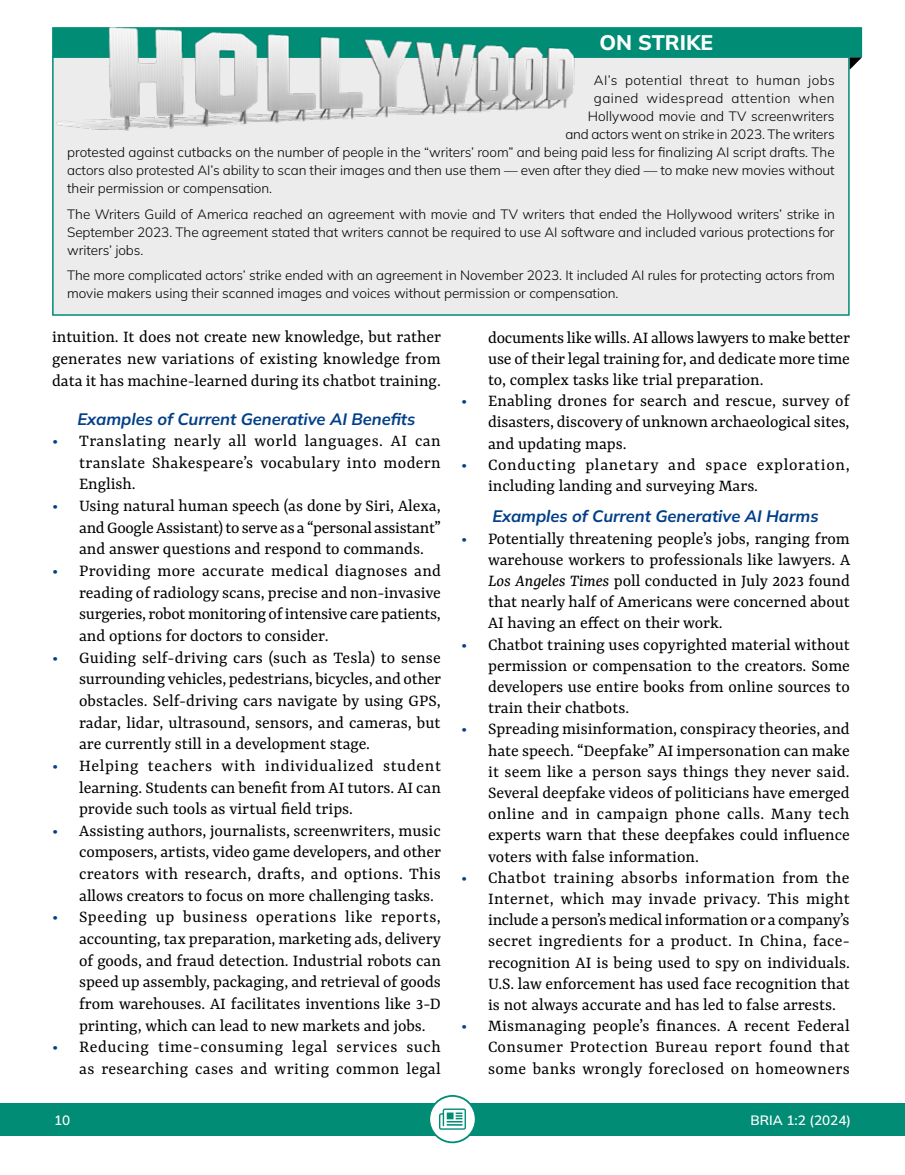
<style>
.page{position:relative;width:905px;height:1175px;background:#fff}
.page>*{position:absolute;margin:0;border:0;box-sizing:border-box;transform-origin:0 0}
.t1{font:800 21px "Mulish";color:#fff}
.t2{font:18px/21.1px "Yrsa";letter-spacing:-.005em;color:#000;text-align:justify}
.t3{font:18px/21.6px "Yrsa";letter-spacing:.025em;color:#000;text-align:right}
.t4{font:18px/21.1px "Yrsa";letter-spacing:.035em;color:#000}
.t5{font:italic 700 16.5px "Mulish";letter-spacing:-.005em;color:#023f88}
.t6{font:300 13.5px/18px "Mulish";letter-spacing:-.005em;color:#000;text-align:justify}
.t7{font:300 13.5px "Mulish";letter-spacing:.03em;color:#000}
.t8{font:300 13.5px "Mulish";letter-spacing:.035em;color:#000}
.t9{font:600 13.5px "Mulish";color:#fff}
.s1{color:#023f88}
.s2{font-style:italic}
</style>
<div class="page">
<div style="left:0;top:1102px;width:904px;height:33px;background:#008c75"></div>
<div style="left:53px;top:57px;width:795px;height:258px;background:#ececed"></div>
<div style="left:52px;top:56px;width:797px;height:260px;border:2px solid #008c75"></div>
<svg style="left:849px;top:57px;width:13px;height:13px"></svg>
<div style="left:53px;top:28px;width:808px;height:28px;background:#008c75"></div>
<div style="left:52px;top:27px;width:810px;height:30px;border:2px solid #008c75"></div>
<img style="left:54px;top:28px;width:527px;height:107px">
<div style="left:429px;top:1095px;width:46px;height:47px;background:#fff;border-radius:50%"></div>
<div style="left:428px;top:1095px;width:48px;height:48px;border:2px solid #008c75;border-radius:50%"></div>
<svg style="left:439px;top:1108px;width:27px;height:21px"></svg>
<p class="t1" style="left:599px;top:28px;width:115px">ON STRIKE</p>
<p class="t7" style="left:594px;top:71px;width:242px">AI’s potential threat to human jobs</p>
<p class="t8" style="left:594px;top:89px;width:242px">gained widespread attention when</p>
<p class="t6" style="left:588px;top:107px;width:248px">Hollywood movie and TV screenwriters</p>
<p class="t6" style="left:565px;top:125px;width:271px">and actors went on strike in 2023. The writers</p>
<p class="t6" style="left:67px;top:143px;width:769px">protested against cutbacks on the number of people in the “writers’ room” and being paid less for finalizing AI script drafts. The</p>
<p class="t6" style="left:67px;top:161px;width:769px">actors also protested AI’s ability to scan their images and then use them — even after they died — to make new movies without</p>
<p class="t6" style="left:67px;top:179px;width:206px">their permission or compensation.</p>
<p class="t6" style="left:67px;top:204px;width:769px">The Writers Guild of America reached an agreement with movie and TV writers that ended the Hollywood writers’ strike in September 2023. The agreement stated that writers cannot be required to use AI software and included various protections for writers’ jobs.</p>
<p class="t6" style="left:67px;top:266px;width:769px">The more complicated actors’ strike ended with an agreement in November 2023. It included AI rules for protecting actors from movie makers using their scanned images and voices without permission or compensation.</p>
<p class="t2" style="left:52px;top:325px;width:390px;line-height:21.6px">intuition. It does not create new knowledge, but rather generates new variations of existing knowledge from data it has machine-learned during its chatbot training.</p>
<p class="t5" style="left:78px;top:407px;width:339px">Examples of Current Generative AI Benefits</p>
<p class="t2" style="left:79px;top:429px;width:363px;line-height:21.6px;text-indent:-27px"><span class="s1">•</span> Translating nearly all world languages. AI can translate Shakespeare’s vocabulary into modern English.</p>
<p class="t2" style="left:79px;top:494px;width:363px;line-height:21.6px;text-indent:-27px"><span class="s1">•</span> Using natural human speech (as done by Siri, Alexa, and Google Assistant) to serve as a “personal assistant” and answer questions and respond to commands.</p>
<p class="t2" style="left:79px;top:559px;width:363px;line-height:21.6px;text-indent:-27px"><span class="s1">•</span> Providing more accurate medical diagnoses and reading of radiology scans, precise and non-invasive surgeries, robot monitoring of intensive care patients, and options for doctors to consider.</p>
<p class="t2" style="left:79px;top:645px;width:363px;line-height:21.6px;text-indent:-27px"><span class="s1">•</span> Guiding self-driving cars (such as Tesla) to sense surrounding vehicles, pedestrians, bicycles, and other obstacles. Self-driving cars navigate by using GPS, radar, lidar, ultrasound, sensors, and cameras, but are currently still in a development stage.</p>
<p class="t2" style="left:79px;top:753px;width:363px;line-height:21.6px;text-indent:-27px"><span class="s1">•</span> Helping teachers with individualized student learning. Students can benefit from AI tutors. AI can provide such tools as virtual field trips.</p>
<p class="t2" style="left:79px;top:818px;width:363px;line-height:21.6px;text-indent:-27px"><span class="s1">•</span> Assisting authors, journalists, screenwriters, music composers, artists, video game developers, and other creators with research, drafts, and options. This allows creators to focus on more challenging tasks.</p>
<p class="t2" style="left:79px;top:905px;width:363px;line-height:21.6px;text-indent:-27px"><span class="s1">•</span> Speeding up business operations like reports, accounting, tax preparation, marketing ads, delivery of goods, and fraud detection. Industrial robots can speed up assembly, packaging, and retrieval of goods from warehouses. AI facilitates inventions like 3-D printing, which can lead to new markets and jobs.</p>
<p class="t3" style="left:52px;top:1035px;width:390px"><span class="s1">•</span> Reducing time-consuming legal services such as researching cases and writing common legal</p>
<p class="t2" style="left:488px;top:325px;width:363px">documents like wills. AI allows lawyers to make better use of their legal training for, and dedicate more time to, complex tasks like trial preparation.</p>
<p class="t2" style="left:488px;top:389px;width:363px;text-indent:-27px"><span class="s1">•</span> Enabling drones for search and rescue, survey of disasters, discovery of unknown archaeological sites, and updating maps.</p>
<p class="t4" style="left:488px;top:453px;width:363px;text-indent:-27px"><span class="s1">•</span> Conducting planetary and space exploration, including landing and surveying Mars.</p>
<p class="t5" style="left:492px;top:505px;width:328px">Examples of Current Generative AI Harms</p>
<p class="t2" style="left:488px;top:526px;width:364px;text-indent:-27px"><span class="s1">•</span> Potentially threatening people’s jobs, ranging from warehouse workers to professionals like lawyers. A <span class="s2">Los Angeles Times</span> poll conducted in July 2023 found that nearly half of Americans were concerned about AI having an effect on their work.</p>
<p class="t2" style="left:488px;top:632px;width:363px;text-indent:-27px"><span class="s1">•</span> Chatbot training uses copyrighted material without permission or compensation to the creators. Some developers use entire books from online sources to train their chatbots.</p>
<p class="t2" style="left:488px;top:717px;width:363px;text-indent:-27px"><span class="s1">•</span> Spreading misinformation, conspiracy theories, and hate speech. “Deepfake” AI impersonation can make it seem like a person says things they never said.<br>Several deepfake videos of politicians have emerged online and in campaign phone calls. Many tech experts warn that these deepfakes could influence voters with false information.</p>
<p class="t2" style="left:488px;top:865px;width:363px;text-indent:-27px"><span class="s1">•</span> Chatbot training absorbs information from the Internet, which may invade privacy. This might include a person’s medical information or a company’s secret ingredients for a product. In China, face&shy;recognition AI is being used to spy on individuals.<br>U.S. law enforcement has used face recognition that is not always accurate and has led to false arrests.</p>
<p class="t2" style="left:488px;top:1014px;width:363px;text-indent:-27px"><span class="s1">•</span> Mismanaging people’s finances. A recent Federal Consumer Protection Bureau report found that some banks wrongly foreclosed on homeowners</p>
<p class="t9" style="left:54px;top:1110px;width:18px">10</p>
<p class="t9" style="left:750px;top:1110px;width:102px">BRIA 1:2 (2024)</p>
</div>
